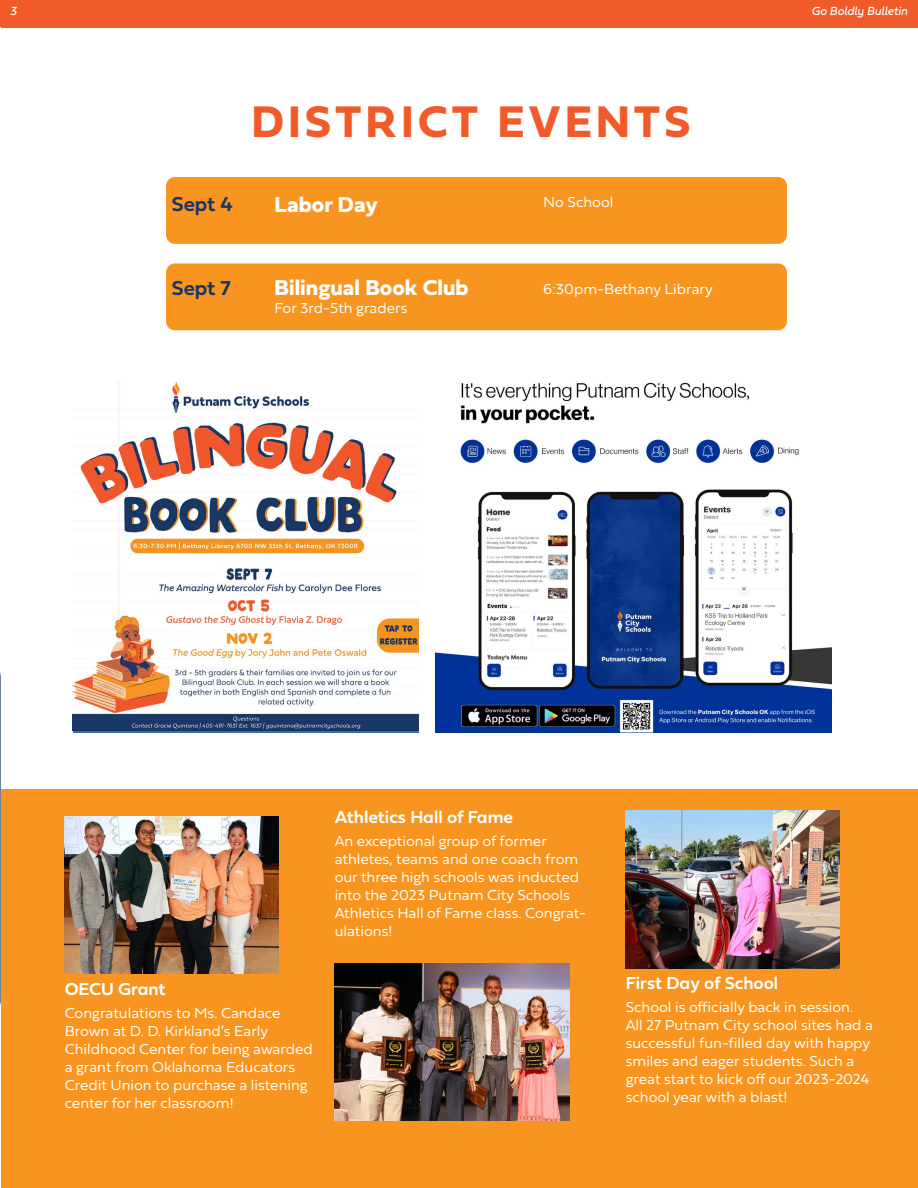
<style>
.page{position:relative;width:918px;height:1188px;background:#fff}
.page>*{position:absolute;margin:0;border:0;box-sizing:border-box;transform-origin:0 0}
.t1{font:46.2px "Fieldwork Geo Bold";letter-spacing:.1em;color:#f15a29}
.t2{font:700 22.5px "Fieldwork Hum";color:#fff}
.t3{font:21px "Fieldwork Geo Demibold";color:#1b3563}
.t4{font:18px "Fieldwork Geo Demibold";color:#fff}
.t5{font:15px/18px "Fieldwork Hum Light";color:#fff}
.t6{font:italic 12.3px "Fieldwork";color:#fff}
</style>
<div class="page">
<svg style="left:0;top:673px;width:1px;height:332px"></svg>
<div style="left:1px;top:0;width:917px;height:27px;background:#f15a29"></div>
<div style="left:166px;top:177px;width:621px;height:67px;background:#f89520;border-radius:9px"></div>
<div style="left:166px;top:263px;width:621px;height:67px;background:#f89520;border-radius:9px"></div>
<div style="left:1px;top:789px;width:917px;height:399px;background:#f89520"></div>
<img style="left:65px;top:816px;width:214px;height:158px">
<img style="left:335px;top:964px;width:235px;height:156px">
<img style="left:626px;top:811px;width:214px;height:157px">
<img style="left:73px;top:381px;width:346px;height:350px">
<img style="left:435px;top:382px;width:397px;height:351px">
<p class="t6" style="left:10px;top:1px;width:8px">3</p>
<p class="t6" style="left:812px;top:1px;width:98px">Go Boldly Bulletin</p>
<h1 class="t1" style="left:252px;top:86px;width:440px">DISTRICT EVENTS</h1>
<h3 class="t3" style="left:172px;top:188px;width:63px">Sept 4</h3>
<h2 class="t2" style="left:275px;top:187px;width:105px">Labor Day</h2>
<h3 class="t3" style="left:172px;top:272px;width:61px">Sept 7</h3>
<h2 class="t2" style="left:275px;top:270px;width:196px">Bilingual Book Club</h2>
<p class="t5" style="left:275px;top:299px;width:134px">For 3rd-5th graders</p>
<p class="t5" style="left:543px;top:192px;width:72px">No School</p>
<p class="t5" style="left:543px;top:279px;width:171px">6:30pm-Bethany Library</p>
<p class="t4" style="left:335px;top:803px;width:180px">Athletics Hall of Fame</p>
<p class="t4" style="left:65px;top:975px;width:103px">OECU Grant</p>
<p class="t5" style="left:65px;top:1003px;width:250px">Congratulations to Ms. Candace<br>Brown at D. D. Kirkland’s Early<br>Childhood Center for being awarded a grant from Oklahoma Educators<br>Credit Union to purchase a listening center for her classroom!</p>
<p class="t5" style="left:335px;top:831px;width:253px">An exceptional group of former athletes, teams and one coach from our three high schools was inducted into the 2023 Putnam City Schools<br>Athletics Hall of Fame class. Congrat&shy;ulations!</p>
<p class="t4" style="left:626px;top:969px;width:154px">First Day of School</p>
<p class="t5" style="left:626px;top:997px;width:249px">School is officially back in session.<br>All 27 Putnam City school sites had a successful fun-filled day with happy smiles and eager students. Such a great start to kick off our 2023-2024 school year with a blast!</p>
</div>
